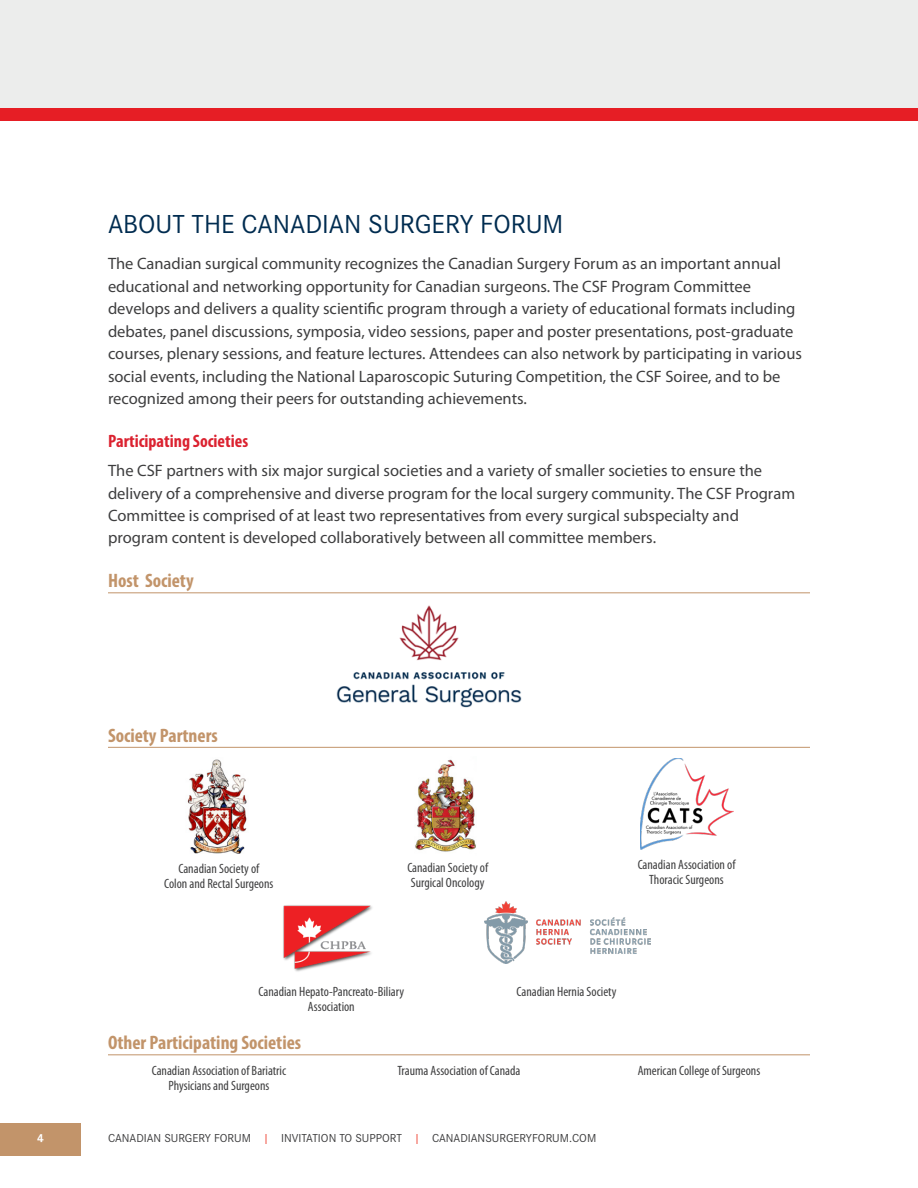
<style>
.page{position:relative;width:918px;height:1188px;background:#fff}
.page>*{position:absolute;margin:0;border:0;box-sizing:border-box;transform-origin:0 0}
.underlined_sub-title{font:27px "Corporate S Pro";color:#002c50}
.underlined_sub-title-2{font:700 condensed 19.5px "Myriad Pro";color:#c2946a}
.underlined_sub-title-3{font:700 condensed 18px "Myriad Pro";color:#db2230}
.underlined_sub-title-4{font:16.5px/22.5px "Myriad Pro";color:#3e3e3f}
.Body_text{font:condensed 13.5px/15px "Myriad Pro";color:#3e3e3f;text-align:center}
.t1{font:12px "Corporate S Pro";color:#3e3e3f}
.t2{font:700 12px "Corporate S Pro";color:#fff}
.s1{color:#ee4132}
</style>
<div class="page">
<div style="left:0;top:1123px;width:81px;height:33px;background:#c2946a"></div>
<hr style="left:108px;top:747px;width:702px;height:1px;background:#c2946a">
<img style="left:336px;top:605px;width:186px;height:103px">
<img style="left:187px;top:759px;width:60px;height:95px">
<img style="left:640px;top:758px;width:93px;height:92px">
<img style="left:485px;top:902px;width:165px;height:61px">
<img style="left:415px;top:759px;width:61px;height:93px">
<img style="left:283px;top:905px;width:89px;height:67px">
<div style="left:0;top:0;width:918px;height:109px;background:#ecedec"></div>
<div style="left:0;top:108px;width:918px;height:13px;background:#e61e25"></div>
<hr style="left:108px;top:592px;width:702px;height:1px;background:#c2946a">
<hr style="left:108px;top:1054px;width:702px;height:1px;background:#c2946a">
<p class="underlined_sub-title" style="left:108px;top:205px;width:457px">ABOUT THE CANADIAN SURGERY FORUM</p>
<p class="underlined_sub-title-4" style="left:108px;top:252px;width:695px">The Canadian surgical community recognizes the Canadian Surgery Forum as an important annual educational and networking opportunity for Canadian surgeons. The CSF Program Committee develops and delivers a quality scientific program through a variety of educational formats including debates, panel discussions, symposia, video sessions, paper and poster presentations, post-graduate courses, plenary sessions, and feature lectures. Attendees can also network by participating in various social events, including the National Laparoscopic Suturing Competition, the CSF Soiree, and to be recognized among their peers for outstanding achievements.</p>
<p class="underlined_sub-title-3" style="left:108px;top:430px;width:142px">Participating Societies</p>
<p class="underlined_sub-title-4" style="left:108px;top:460px;width:689px">The CSF partners with six major surgical societies and a variety of smaller societies to ensure the delivery of a comprehensive and diverse program for the local surgery community. The CSF Program Committee is comprised of at least two representatives from every surgical subspecialty and program content is developed collaboratively between all committee members.</p>
<p class="underlined_sub-title-2" style="left:108px;top:568px;width:87px">Host Society</p>
<p class="underlined_sub-title-2" style="left:108px;top:723px;width:111px">Society Partners</p>
<p class="Body_text" style="left:164px;top:861px;width:111px">Canadian Society of<br>Colon and Rectal Surgeons</p>
<p class="Body_text" style="left:407px;top:860px;width:82px;text-align:left">Canadian Society of<br>Surgical Oncology</p>
<p class="Body_text" style="left:638px;top:857px;width:99px">Canadian Association of<br>Thoracic Surgeons</p>
<p class="Body_text" style="left:259px;top:984px;width:147px">Canadian Hepato-Pancreato-Biliary<br>Association</p>
<p class="underlined_sub-title-2" style="left:108px;top:1030px;width:195px">Other Participating Societies</p>
<p class="Body_text" style="left:517px;top:984px;width:101px">Canadian Hernia Society</p>
<p class="Body_text" style="left:152px;top:1063px;width:136px">Canadian Association of Bariatric<br>Physicians and Surgeons</p>
<p class="Body_text" style="left:398px;top:1063px;width:124px">Trauma Association of Canada</p>
<p class="Body_text" style="left:638px;top:1063px;width:124px">American College of Surgeons</p>
<p class="t2" style="left:37px;top:1129px;width:8px">4</p>
<p class="t1" style="left:108px;top:1129px;width:490px">CANADIAN SURGERY FORUM <span class="s1">|</span> INVITATION TO SUPPORT <span class="s1">|</span> CANADIANSURGERYFORUM.COM</p>
</div>
